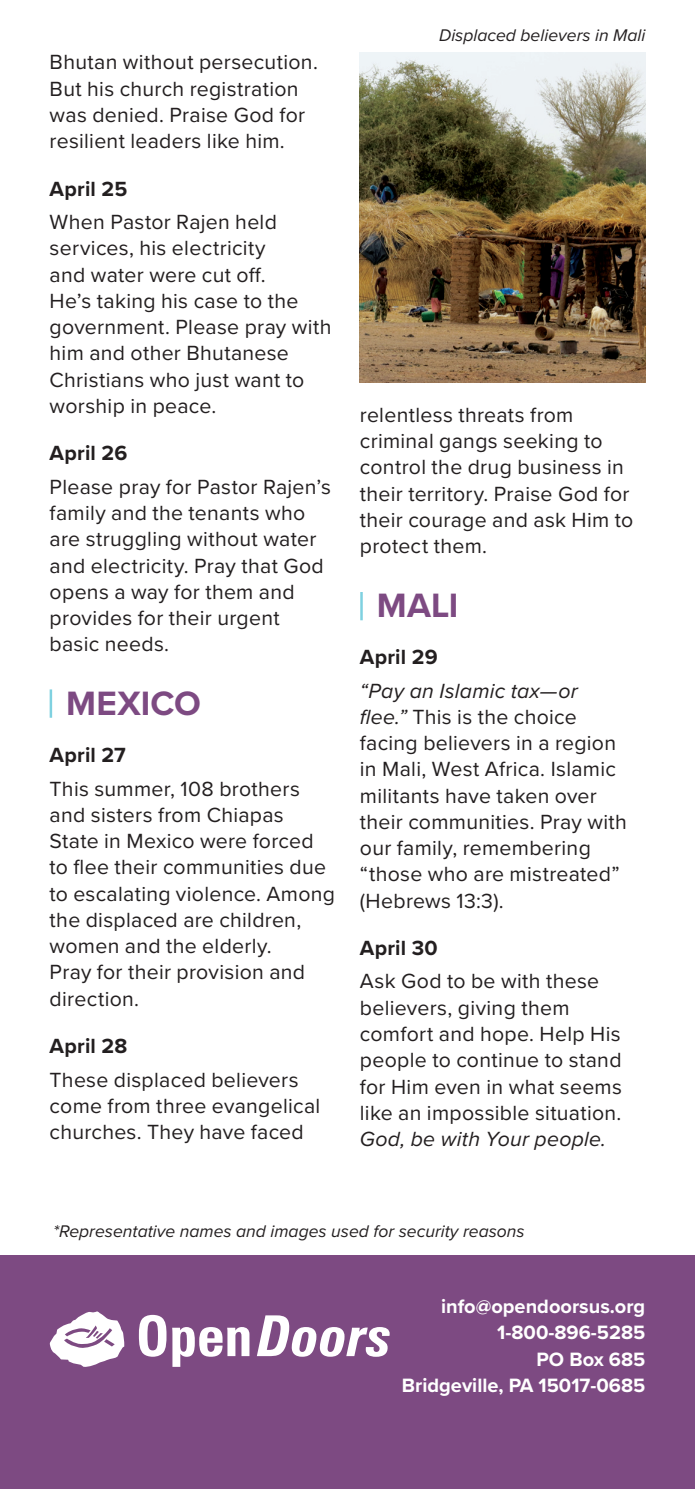
<style>
.page{position:relative;width:695px;height:1489px;background:#fff}
.page>*{position:absolute;margin:0;border:0;box-sizing:border-box;transform-origin:0 0}
.t1{font:700 35px "Proxima Nova";color:#7d4a82}
.t2{font:21.25px/26.2px "Proxima Nova";letter-spacing:.015em;color:#231f20}
.t3{font:700 21.25px "Proxima Nova";letter-spacing:.01em;color:#231f20}
.t4{font:italic 21.25px "Proxima Nova";letter-spacing:.015em;color:#231f20}
.t5{font:700 20px/26.2px "Proxima Nova";color:#fff;text-align:right}
.t6{font:italic 17.5px "Proxima Nova";color:#231f20}
.s1{font-style:italic}
</style>
<div class="page">
<div style="left:0;top:1254px;width:694px;height:234px;background:#7d4a82"></div>
<svg style="left:49px;top:1311px;width:75px;height:55px"></svg>
<svg style="left:139px;top:1314px;width:27px;height:42px"></svg>
<svg style="left:172px;top:1327px;width:77px;height:39px"></svg>
<svg style="left:257px;top:1315px;width:132px;height:41px"></svg>
<img style="left:360px;top:52px;width:285px;height:331px">
<hr style="left:50px;top:689px;width:2px;height:28px;background:#7fd1e0">
<hr style="left:360px;top:592px;width:2px;height:28px;background:#7fd1e0">
<p class="t2" style="left:50px;top:48px;width:270px">Bhutan without persecution.<br>But his church registration was denied. Praise God for resilient leaders like him.</p>
<p class="t3" style="left:50px;top:173px;width:79px">April 25</p>
<p class="t2" style="left:50px;top:208px;width:283px">When Pastor Rajen held services, his electricity<br>and water were cut off.<br>He’s taking his case to the government. Please pray with him and other Bhutanese<br>Christians who just want to worship in peace.</p>
<p class="t3" style="left:50px;top:437px;width:79px">April 26</p>
<p class="t2" style="left:50px;top:472px;width:283px">Please pray for Pastor Rajen’s family and the tenants who are struggling without water and electricity. Pray that God opens a way for them and provides for their urgent basic needs.</p>
<h1 class="t1" style="left:66px;top:677px;width:136px">MEXICO</h1>
<p class="t3" style="left:50px;top:739px;width:78px">April 27</p>
<p class="t2" style="left:50px;top:774px;width:287px">This summer, 108 brothers and sisters from Chiapas<br>State in Mexico were forced to flee their communities due to escalating violence. Among the displaced are children, women and the elderly.<br>Pray for their provision and direction.</p>
<p class="t3" style="left:50px;top:1030px;width:79px">April 28</p>
<p class="t2" style="left:50px;top:1065px;width:272px">These displaced believers come from three evangelical churches. They have faced</p>
<p class="t6" style="left:439px;top:22px;width:208px">Displaced believers in Mali</p>
<p class="t2" style="left:360px;top:401px;width:275px">relentless threats from criminal gangs seeking to control the drug business in their territory. Praise God for their courage and ask Him to protect them.</p>
<h1 class="t1" style="left:377px;top:579px;width:83px">MALI</h1>
<p class="t3" style="left:360px;top:641px;width:79px">April 29</p>
<p class="t2" style="left:360px;top:676px;width:268px"><span class="s1">“Pay an Islamic tax—or flee.”</span> This is the choice facing believers in a region in Mali, West Africa. Islamic militants have taken over their communities. Pray with our family, remembering “those who are mistreated” (Hebrews 13:3).</p>
<p class="t3" style="left:360px;top:932px;width:79px">April 30</p>
<p class="t2" style="left:360px;top:967px;width:263px">Ask God to be with these believers, giving them comfort and hope. Help His people to continue to stand for Him even in what seems like an impossible situation.</p>
<p class="t4" style="left:360px;top:1122px;width:247px">God, be with Your people.</p>
<p class="t6" style="left:53px;top:1217px;width:473px">*Representative names and images used for security reasons</p>
<p class="t5" style="left:402px;top:1292px;width:245px">info@opendoorsus.org<br>1-800-896-5285<br>PO Box 685<br>Bridgeville, PA 15017-0685</p>
</div>
